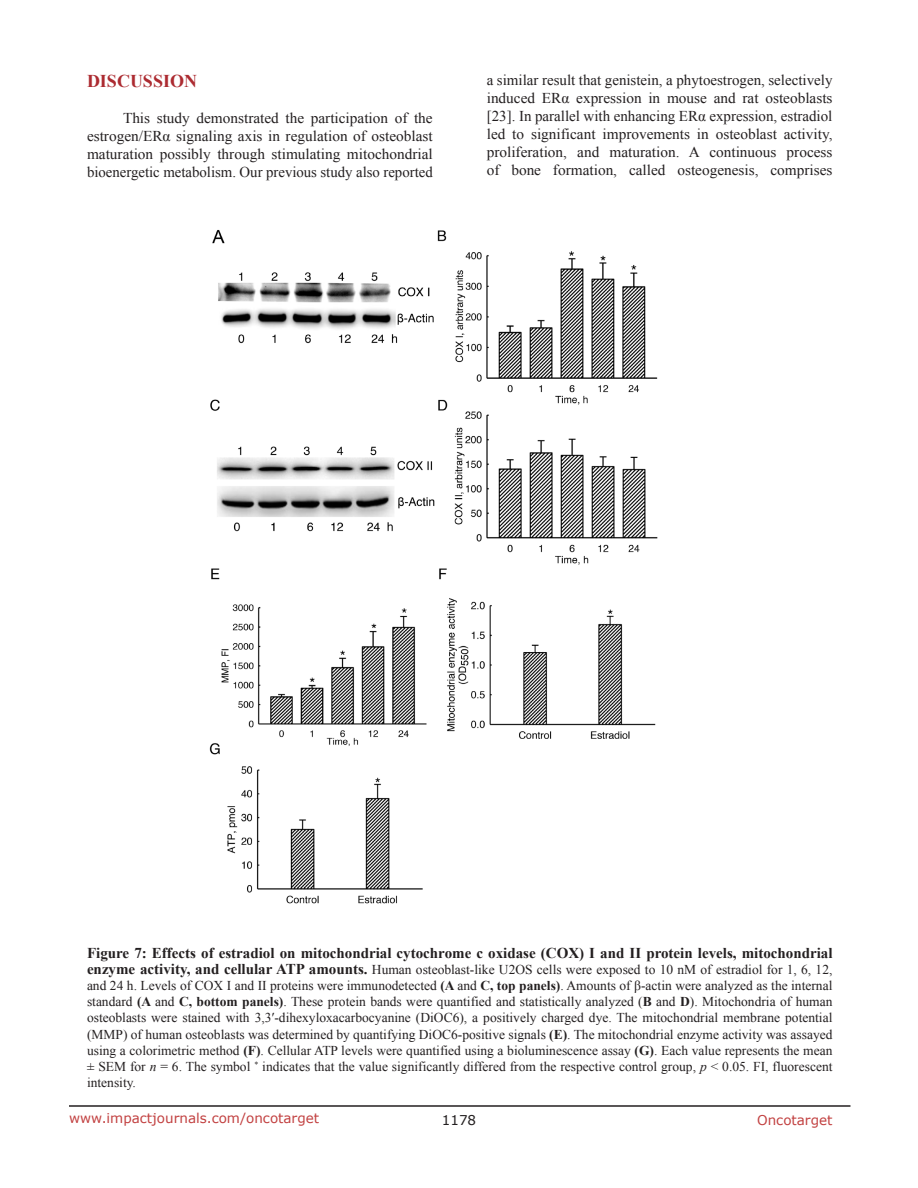
<style>
.page{position:relative;width:918px;height:1188px;background:#fff}
.page>*{position:absolute;margin:0;border:0;box-sizing:border-box;transform-origin:0 0}
.Heading{font:700 18px "Times New Roman";color:#ac2b31}
.BodyText{font:15px/18px "Times New Roman";color:#231f20;text-align:justify}
.figuretext{font:700 15px "Times New Roman";color:#231f20}
.figuretext-2{font:13.5px/16.2px "Times New Roman";color:#231f20;text-align:justify}
.t1{font:13.5px "Verdana";color:#c24141}
.t2{font:13.5px "Verdana";color:#231f20}
.s1{font-weight:700;font-size:15px}
.s2{font-weight:700}
.s3{font-style:italic}
</style>
<div class="page">
<hr style="left:69px;top:1105px;width:781px;height:2px;background:#231f20">
<img style="left:209px;top:229px;width:449px;height:675px">
<p class="Heading" style="left:87px;top:69px;width:112px">DISCUSSION</p>
<p class="BodyText" style="left:87px;top:109px;width:347px;text-indent:36px">This study demonstrated the participation of the estrogen/ERα signaling axis in regulation of osteoblast maturation possibly through stimulating mitochondrial bioenergetic metabolism. Our previous study also reported</p>
<p class="BodyText" style="left:487px;top:71px;width:347px">a similar result that genistein, a phytoestrogen, selectively induced ERα expression in mouse and rat osteoblasts [23]. In parallel with enhancing ERα expression, estradiol led to significant improvements in osteoblast activity, proliferation, and maturation. A continuous process of bone formation, called osteogenesis, comprises</p>
<p class="figuretext" style="left:87px;top:942px;width:747px">Figure 7: Effects of estradiol on mitochondrial cytochrome c oxidase (COX) I and II protein levels, mitochondrial</p>
<p class="figuretext-2" style="left:87px;top:961px;width:747px"><span class="s1">enzyme activity, and cellular ATP amounts.</span> Human osteoblast-like U2OS cells were exposed to 10 nM of estradiol for 1, 6, 12, and 24 h. Levels of COX I and II proteins were immunodetected <span class="s2">(A</span> and <span class="s2">C, top panels)</span>. Amounts of β-actin were analyzed as the internal standard <span class="s2">(A</span> and <span class="s2">C, bottom panels)</span>. These protein bands were quantified and statistically analyzed (<span class="s2">B</span> and <span class="s2">D</span>). Mitochondria of human osteoblasts were stained with 3,3′-dihexyloxacarbocyanine (DiOC6), a positively charged dye. The mitochondrial membrane potential (MMP) of human osteoblasts was determined by quantifying DiOC6-positive signals <span class="s2">(E)</span>. The mitochondrial enzyme activity was assayed using a colorimetric method <span class="s2">(F)</span>. Cellular ATP levels were quantified using a bioluminescence assay <span class="s2">(G)</span>. Each value represents the mean ± SEM for <span class="s3">n</span> = 6. The symbol <sup>*</sup> indicates that the value significantly differed from the respective control group, <span class="s3">p</span> &lt; 0.05. FI, fluorescent intensity.</p>
<p class="t1" style="left:69px;top:1109px;width:252px">www.impactjournals.com/oncotarget</p>
<p class="t2" style="left:442px;top:1111px;width:36px">1178</p>
<p class="t1" style="left:757px;top:1111px;width:77px">Oncotarget</p>
</div>
